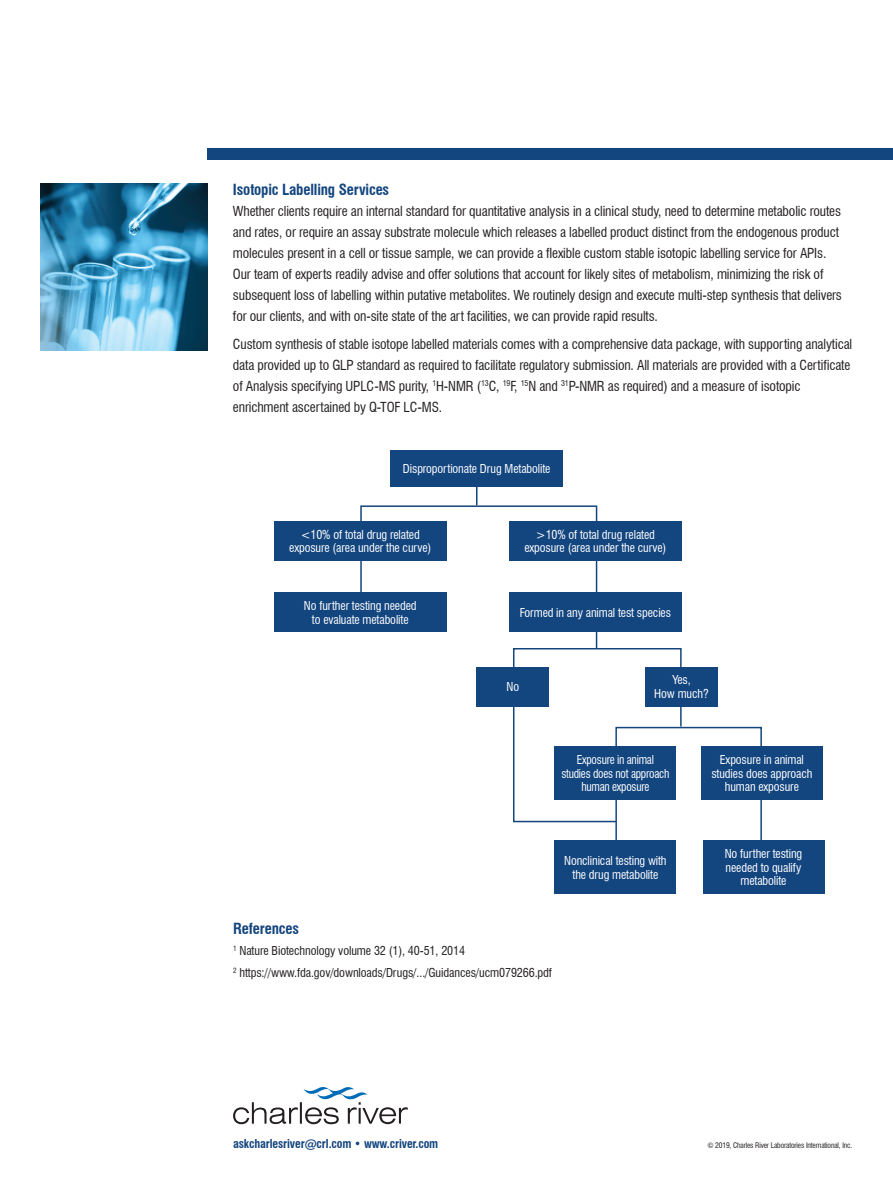
<style>
.page{position:relative;width:893px;height:1188px;background:#fff}
.page>*{position:absolute;margin:0;border:0;box-sizing:border-box;transform-origin:0 0}
.t1{font:700 condensed 15px "Swiss 721 BT";letter-spacing:-.01em;color:#13457e}
.t2{font:condensed 13.5px/21px "Swiss 721 BT";letter-spacing:-.01em;color:#231f20}
.t3{font:condensed 12px/13.5px "Swiss 721 BT";letter-spacing:-.01em;color:#fff;text-align:center}
.t4{font:condensed 12px/21.8px "Swiss 721 BT";letter-spacing:-.01em;color:#231f20}
.t5{font:condensed 12px/13.5px "Swiss 721 BT";letter-spacing:-.01em;color:#fff;text-align:center;scale:.94 1}
.t6{font:700 condensed 12px "Swiss 721 BT";letter-spacing:-.01em;color:#13457e}
.t7{font:condensed 7.5px "Swiss 721 BT";letter-spacing:-.02em;color:#231f20}
</style>
<div class="page">
<div style="left:207px;top:149px;width:685px;height:11px;background:#13457e"></div>
<svg style="left:233px;top:1087px;width:174px;height:37px"></svg>
<div style="left:615px;top:727px;width:146px;height:121px;border:2px solid #13457f"></div>
<svg style="left:359px;top:505px;width:323px;height:318px"></svg>
<hr style="left:476px;top:459px;width:1px;height:46px;background:#13457f">
<div style="left:390px;top:451px;width:172px;height:36px;background:#13457f"></div>
<div style="left:274px;top:521px;width:172px;height:39px;background:#13457f"></div>
<div style="left:274px;top:593px;width:172px;height:39px;background:#13457f"></div>
<div style="left:509px;top:593px;width:172px;height:39px;background:#13457f"></div>
<div style="left:476px;top:667px;width:73px;height:39px;background:#13457f"></div>
<div style="left:645px;top:667px;width:72px;height:39px;background:#13457f"></div>
<div style="left:554px;top:746px;width:122px;height:54px;background:#13457f"></div>
<div style="left:554px;top:840px;width:122px;height:54px;background:#13457f"></div>
<div style="left:702px;top:840px;width:122px;height:54px;background:#13457f"></div>
<div style="left:700px;top:746px;width:122px;height:54px;background:#13457f"></div>
<div style="left:509px;top:521px;width:172px;height:39px;background:#13457f"></div>
<img style="left:40px;top:184px;width:167px;height:166px">
<p class="t1" style="left:233px;top:181px;width:158px">Isotopic Labelling Services</p>
<p class="t2" style="left:233px;top:201px;width:610px">Whether clients require an internal standard for quantitative analysis in a clinical study, need to determine metabolic routes and rates, or require an assay substrate molecule which releases a labelled product distinct from the endogenous product molecules present in a cell or tissue sample, we can provide a flexible custom stable isotopic labelling service for APIs.<br>Our team of experts readily advise and offer solutions that account for likely sites of metabolism, minimizing the risk of subsequent loss of labelling within putative metabolites. We routinely design and execute multi-step synthesis that delivers for our clients, and with on-site state of the art facilities, we can provide rapid results.</p>
<p class="t2" style="left:233px;top:333px;width:620px">Custom synthesis of stable isotope labelled materials comes with a comprehensive data package, with supporting analytical data provided up to GLP standard as required to facilitate regulatory submission. All materials are provided with a Certificate of Analysis specifying UPLC-MS purity, <sup>1</sup>H-NMR (<sup>13</sup>C, <sup>19</sup>F, <sup>15</sup>N and <sup>31</sup>P-NMR as required) and a measure of isotopic enrichment ascertained by Q-TOF LC-MS.</p>
<p class="t3" style="left:403px;top:462px;width:149px">Disproportionate Drug Metabolite</p>
<p class="t3" style="left:289px;top:528px;width:143px">&lt;10% of total drug related exposure (area under the curve)</p>
<p class="t3" style="left:524px;top:528px;width:143px">&gt;10% of total drug related exposure (area under the curve)</p>
<p class="t3" style="left:304px;top:599px;width:114px">No further testing needed to evaluate metabolite</p>
<p class="t3" style="left:519px;top:606px;width:153px">Formed in any animal test species</p>
<p class="t3" style="left:506px;top:680px;width:14px">No</p>
<p class="t3" style="left:654px;top:673px;width:56px">Yes,<br>How much?</p>
<p class="t5" style="left:561px;top:753px;width:116px">Exposure in animal studies does not approach human exposure</p>
<p class="t3" style="left:711px;top:753px;width:102px">Exposure in animal studies does approach human exposure</p>
<p class="t3" style="left:564px;top:854px;width:104px">Nonclinical testing with the drug metabolite</p>
<p class="t3" style="left:724px;top:847px;width:79px">No further testing needed to qualify metabolite</p>
<p class="t1" style="left:233px;top:920px;width:68px">References</p>
<p class="t4" style="left:233px;top:940px;width:320px"><sup>1</sup> Nature Biotechnology volume 32 (1), 40-51, 2014<br><sup>2</sup> https://www.fda.gov/downloads/Drugs/.../Guidances/ucm079266.pdf</p>
<p class="t6" style="left:233px;top:1136px;width:207px">askcharlesriver@crl.com • www.criver.com</p>
<p class="t7" style="left:707px;top:1140px;width:146px">© 2019, Charles River Laboratories International, Inc.</p>
</div>
